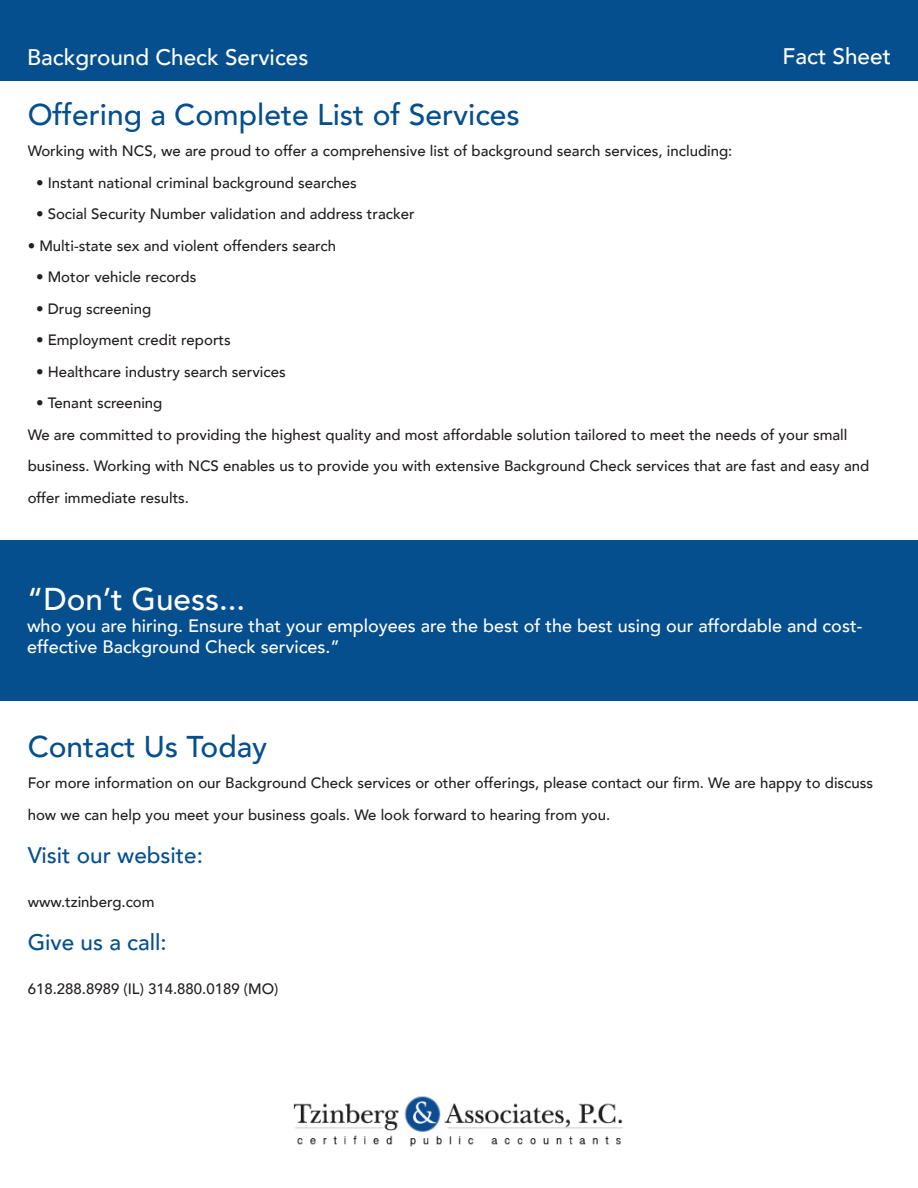
<style>
.page{position:relative;width:918px;height:1188px;background:#fff}
.page>*{position:absolute;margin:0;border:0;box-sizing:border-box;transform-origin:0 0}
.t1{font:500 31.5px "Avenir";color:#fff}
.t2{font:500 30px "Avenir";color:#064f8e}
.t3{font:500 22.5px "Avenir";color:#fff}
.t4{font:500 22.5px "Avenir";color:#064f8e}
.t5{font:500 18px/21.6px "Avenir";color:#fff}
.t6{font:500 15px/31.5px "Avenir";color:#231f20}
</style>
<div class="page">
<div style="left:0;top:0;width:918px;height:80px;background:#064f8e"></div>
<div style="left:0;top:540px;width:918px;height:161px;background:#064f8e"></div>
<img style="left:294px;top:1096px;width:329px;height:51px">
<h3 class="t3" style="left:27px;top:38px;width:283px">Background Check Services</h3>
<h3 class="t3" style="left:783px;top:37px;width:110px">Fact Sheet</h3>
<h2 class="t2" style="left:28px;top:88px;width:494px">Offering a Complete List of Services</h2>
<p class="t6" style="left:28px;top:134px;width:706px">Working with NCS, we are proud to offer a comprehensive list of background search services, including:</p>
<p class="t6" style="left:36px;top:166px;width:322px">• Instant national criminal background searches</p>
<p class="t6" style="left:36px;top:197px;width:380px">• Social Security Number validation and address tracker</p>
<p class="t6" style="left:28px;top:229px;width:310px">• Multi-state sex and violent offenders search</p>
<p class="t6" style="left:36px;top:260px;width:162px">• Motor vehicle records</p>
<p class="t6" style="left:36px;top:292px;width:117px">• Drug screening</p>
<p class="t6" style="left:36px;top:323px;width:196px">• Employment credit reports</p>
<p class="t6" style="left:36px;top:355px;width:251px">• Healthcare industry search services</p>
<p class="t6" style="left:28px;top:386px;width:843px;text-indent:8px">• Tenant screening<br>We are committed to providing the highest quality and most affordable solution tailored to meet the needs of your small business. Working with NCS enables us to provide you with extensive Background Check services that are fast and easy and offer immediate results.</p>
<h1 class="t1" style="left:27px;top:572px;width:220px">“Don’t Guess...</h1>
<p class="t5" style="left:27px;top:614px;width:837px">who you are hiring. Ensure that your employees are the best of the best using our affordable and cost&shy;effective Background Check services.”</p>
<h2 class="t2" style="left:28px;top:720px;width:241px">Contact Us Today</h2>
<p class="t6" style="left:28px;top:766px;width:847px">For more information on our Background Check services or other offerings, please contact our firm. We are happy to discuss how we can help you meet your business goals. We look forward to hearing from you.</p>
<h3 class="t4" style="left:28px;top:836px;width:177px">Visit our website:</h3>
<p class="t6" style="left:28px;top:885px;width:121px">www.tzinberg.com</p>
<h3 class="t4" style="left:28px;top:923px;width:141px">Give us a call:</h3>
<p class="t6" style="left:28px;top:972px;width:252px">618.288.8989 (IL) 314.880.0189 (MO)</p>
</div>
